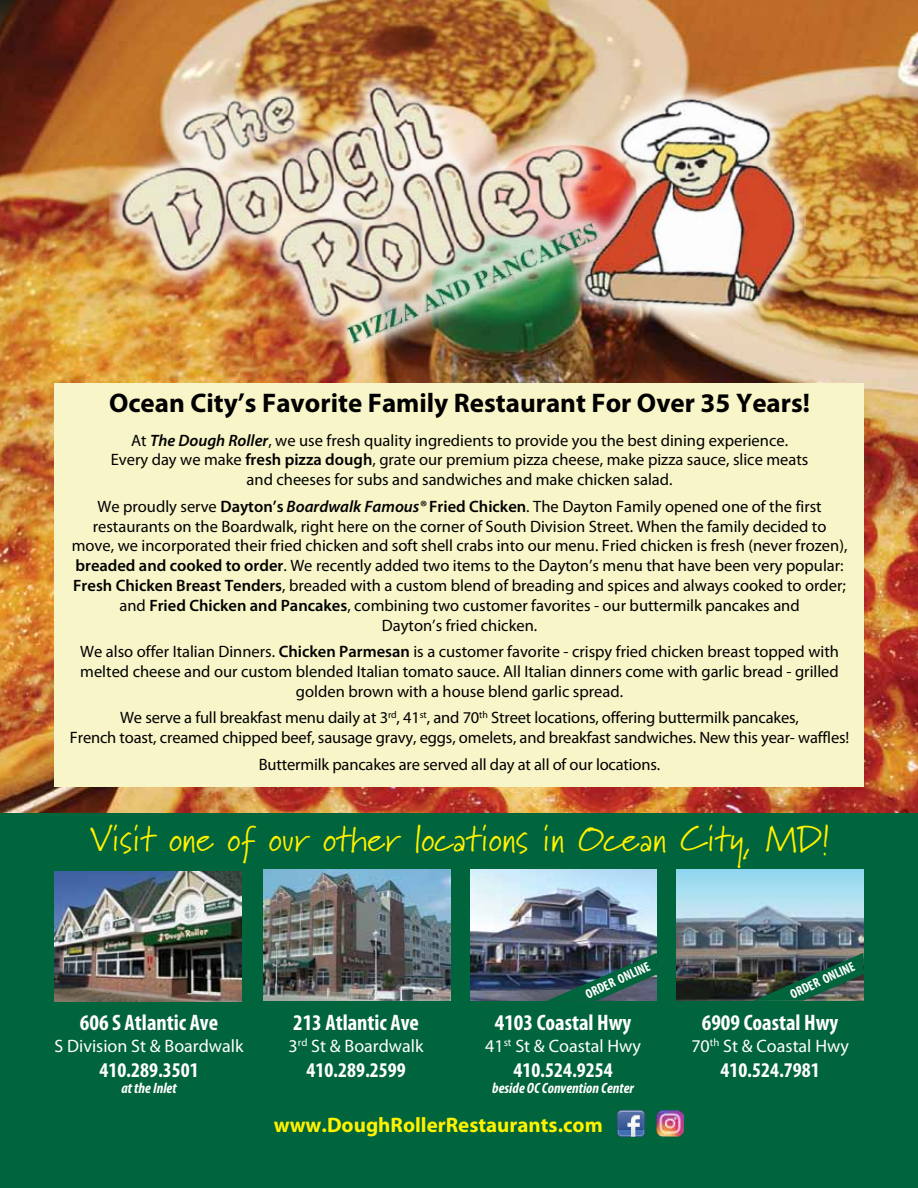
<style>
.page{position:relative;width:918px;height:1188px;background:#fff}
.page>*{position:absolute;margin:0;border:0;box-sizing:border-box;transform-origin:0 0}
.t1{font:36px "Marydale";color:#fff200}
.t2{font:700 27px "Myriad Pro";color:#000}
.t3{font:700 condensed 22.5px "Myriad Pro";color:#fff}
.t4{font:700 condensed 21px "Myriad Pro";color:#fff}
.t5{font:700 21px "Myriad Pro";color:#fff200}
.t6{font:18px "Myriad Pro";color:#fff}
.t7{font:16.5px/19.8px "Myriad Pro";color:#000;text-align:center}
.t8{font:italic 700 condensed 15px "Myriad Pro";color:#fff}
.t9{font:700 condensed 13.5px "Myriad Pro";color:#fff}
.s1{font-weight:600;font-style:italic}
.s2{font-weight:600}
</style>
<div class="page">
<img style="left:0;top:0;width:918px;height:813px">
<div style="left:54px;top:383px;width:810px;height:404px;background:#f8f5c9"></div>
<div style="left:0;top:813px;width:918px;height:375px;background:#00643c"></div>
<img style="left:110px;top:75px;width:696px;height:279px">
<img style="left:55px;top:871px;width:186px;height:131px">
<img style="left:264px;top:870px;width:186px;height:131px">
<img style="left:470px;top:870px;width:187px;height:131px">
<img style="left:677px;top:870px;width:186px;height:131px">
<svg style="left:546px;top:953px;width:111px;height:48px"></svg>
<img style="left:753px;top:953px;width:111px;height:48px">
<img style="left:617px;top:1110px;width:27px;height:27px">
<img style="left:657px;top:1110px;width:27px;height:27px">
<h2 class="t2" style="left:109px;top:385px;width:702px">Ocean City’s Favorite Family Restaurant For Over 35 Years!</h2>
<p class="t7" style="left:111px;top:430px;width:699px">At <span class="s1">The Dough Roller</span>, we use fresh quality ingredients to provide you the best dining experience.<br>Every day we make <span class="s2">fresh pizza dough</span>, grate our premium pizza cheese, make pizza sauce, slice meats and cheeses for subs and sandwiches and make chicken salad.</p>
<p class="t7" style="left:72px;top:496px;width:777px">We proudly serve <span class="s2">Dayton’s</span> <span class="s1">Boardwalk Famous®</span> <span class="s2">Fried Chicken</span>. The Dayton Family opened one of the first restaurants on the Boardwalk, right here on the corner of South Division Street. When the family decided to move, we incorporated their fried chicken and soft shell crabs into our menu. Fried chicken is fresh (never frozen), <span class="s2">breaded and cooked to order</span>. We recently added two items to the Dayton’s menu that have been very popular:<br><span class="s2">Fresh Chicken Breast Tenders</span>, breaded with a custom blend of breading and spices and always cooked to order; and <span class="s2">Fried Chicken and Pancakes</span>, combining two customer favorites - our buttermilk pancakes and<br>Dayton’s fried chicken.</p>
<p class="t7" style="left:80px;top:642px;width:760px">We also offer Italian Dinners. <span class="s2">Chicken Parmesan</span> is a customer favorite - crispy fried chicken breast topped with melted cheese and our custom blended Italian tomato sauce. All Italian dinners come with garlic bread - grilled golden brown with a house blend garlic spread.</p>
<p class="t7" style="left:70px;top:708px;width:781px">We serve a full breakfast menu daily at 3<sup>rd</sup>, 41<sup>st</sup>, and 70<sup>th</sup> Street locations, offering buttermilk pancakes,<br>French toast, creamed chipped beef, sausage gravy, eggs, omelets, and breakfast sandwiches. New this year- waffles!</p>
<p class="t7" style="left:259px;top:754px;width:403px">Buttermilk pancakes are served all day at all of our locations.</p>
<h1 class="t1" style="left:89px;top:818px;width:742px">Visit one of our other locations in Ocean City, MD!</h1>
<h3 class="t3" style="left:80px;top:1009px;width:140px">606 S Atlantic Ave</h3>
<p class="t6" style="left:55px;top:1035px;width:190px">S Division St &amp; Boardwalk</p>
<p class="t4" style="left:99px;top:1057px;width:101px">410.289.3501</p>
<p class="t8" style="left:122px;top:1079px;width:57px">at the Inlet</p>
<h3 class="t3" style="left:293px;top:1009px;width:127px">213 Atlantic Ave</h3>
<p class="t6" style="left:289px;top:1035px;width:136px">3<sup>rd</sup> St &amp; Boardwalk</p>
<p class="t4" style="left:306px;top:1057px;width:101px">410.289.2599</p>
<p class="t9" style="left:583px;top:987px;width:71px;rotate:-25deg">ORDER ONLINE</p>
<h3 class="t3" style="left:495px;top:1009px;width:138px">4103 Coastal Hwy</h3>
<p class="t6" style="left:485px;top:1035px;width:157px">41<sup>st</sup> St &amp; Coastal Hwy</p>
<p class="t4" style="left:513px;top:1057px;width:101px">410.524.9254</p>
<p class="t8" style="left:492px;top:1079px;width:143px">beside OC Convention Center</p>
<p class="t5" style="left:274px;top:1111px;width:331px">www.DoughRollerRestaurants.com</p>
<p class="t9" style="left:787px;top:987px;width:71px;rotate:-25deg">ORDER ONLINE</p>
<h3 class="t3" style="left:702px;top:1009px;width:138px">6909 Coastal Hwy</h3>
<p class="t6" style="left:691px;top:1035px;width:159px">70<sup>th</sup> St &amp; Coastal Hwy</p>
<p class="t4" style="left:720px;top:1057px;width:101px">410.524.7981</p>
</div>
